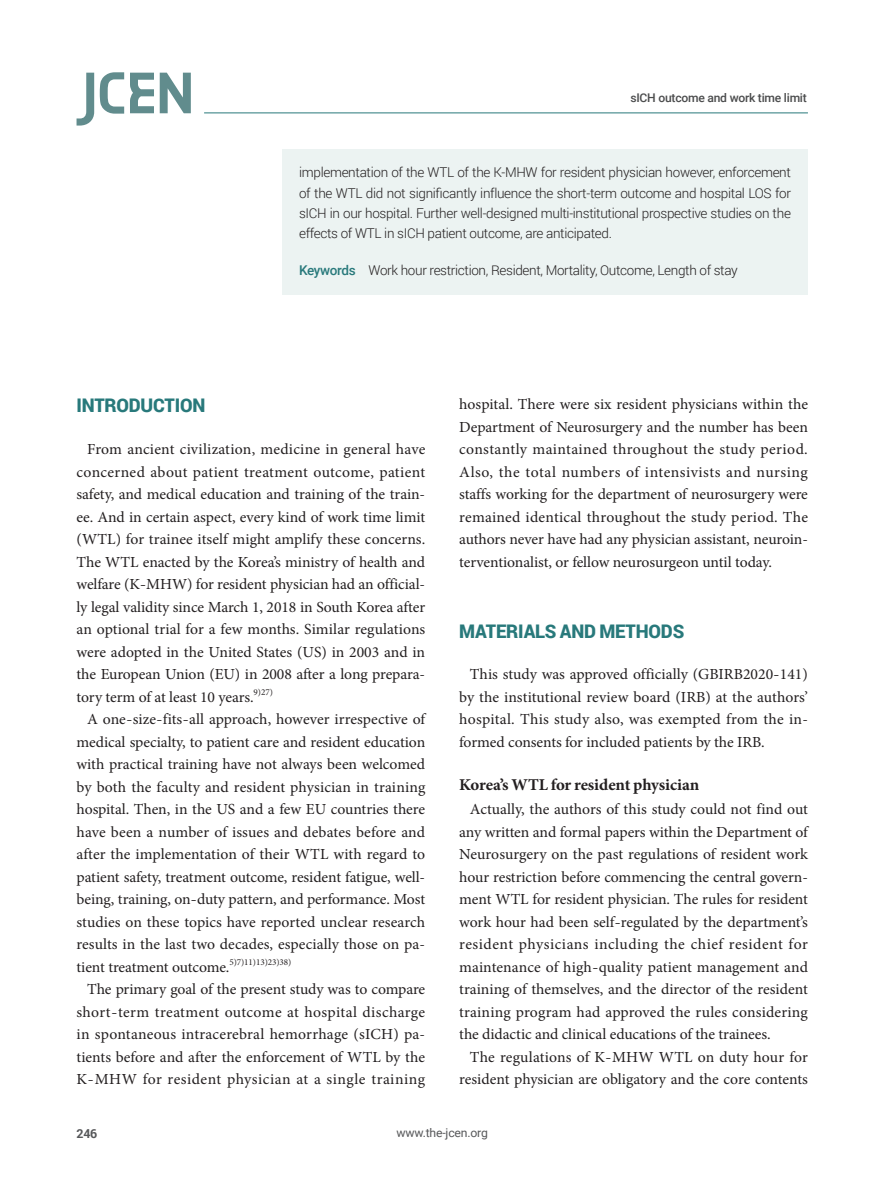
<style>
.page{position:relative;width:893px;height:1191px;background:#fff}
.page>*{position:absolute;margin:0;border:0;box-sizing:border-box;transform-origin:0 0}
.t1{font:900 18.75px "Roboto";letter-spacing:-.01em;color:#28797b}
.t2{font:700 16.5px "Minion Pro";letter-spacing:-.01em;color:#231f20}
.t3{font:15.3px/22.5px "Minion Pro";letter-spacing:-.005em;color:#231f20;text-align:justify}
.t4{font:300 13.5px/20.2px "Roboto";letter-spacing:-.025em;color:#231f20;text-align:justify}
.t5{font:700 12.3px "Roboto";color:#57585a}
.t6{font:500 12px "Roboto";letter-spacing:-.02em;color:#4b4c4d}
.t7{font:12px "Roboto";letter-spacing:-.015em;color:#57585a}
.t8{font:9px "Minion Pro";letter-spacing:-.005em;color:#231f20}
.s1{font-weight:500;color:#28797b}
.s2{font-family:"Adobe Myungjo Std";font-weight:500}
</style>
<div class="page">
<svg style="left:77px;top:73px;width:17px;height:53px"></svg>
<svg style="left:160px;top:73px;width:31px;height:40px"></svg>
<svg style="left:100px;top:72px;width:24px;height:42px"></svg>
<svg style="left:130px;top:73px;width:24px;height:40px"></svg>
<hr style="left:204px;top:112px;width:604px;height:1px;background:#28797b">
<div style="left:282px;top:149px;width:526px;height:145px;background:#ecf3f2"></div>
<p class="t6" style="left:630px;top:89px;width:178px">sICH outcome and work time limit</p>
<p class="t4" style="left:299px;top:162px;width:493px">implementation of the WTL of the K-MHW for resident physician however, enforcement of the WTL did not significantly influence the short-term outcome and hospital LOS for sICH in our hospital. Further well-designed multi-institutional prospective studies on the effects of WTL in sICH patient outcome, are anticipated.</p>
<p class="t4" style="left:299px;top:260px;width:440px"><span class="s1">Keywords</span><span class="s2">　</span>Work hour restriction, Resident, Mortality, Outcome, Length of stay</p>
<p class="t1" style="left:77px;top:392px;width:130px">INTRODUCTION</p>
<p class="t3" style="left:77px;top:438px;width:350px;text-indent:11px">From ancient civilization, medicine in general have concerned about patient treatment outcome, patient safety, and medical education and training of the train&shy;ee. And in certain aspect, every kind of work time limit (WTL) for trainee itself might amplify these concerns.<br>The WTL enacted by the Korea’s ministry of health and welfare (K-MHW) for resident physician had an official&shy;ly legal validity since March 1, 2018 in South Korea after an optional trial for a few months. Similar regulations were adopted in the United States (US) in 2003 and in the European Union (EU) in 2008 after a long prepara&shy;tory term of at least 10 years.</p>
<p class="t8" style="left:254px;top:685px;width:21px">9)27)</p>
<p class="t3" style="left:77px;top:708px;width:350px;text-indent:11px">A one-size-fits-all approach, however irrespective of medical specialty, to patient care and resident education with practical training have not always been welcomed by both the faculty and resident physician in training hospital. Then, in the US and a few EU countries there have been a number of issues and debates before and after the implementation of their WTL with regard to patient safety, treatment outcome, resident fatigue, well&shy;being, training, on-duty pattern, and performance. Most studies on these topics have reported unclear research results in the last two decades, especially those on pa&shy;tient treatment outcome.</p>
<p class="t8" style="left:229px;top:955px;width:64px">5)7)11)13)23)38)</p>
<p class="t3" style="left:77px;top:978px;width:350px;text-indent:11px">The primary goal of the present study was to compare short-term treatment outcome at hospital discharge in spontaneous intracerebral hemorrhage (sICH) pa&shy;tients before and after the enforcement of WTL by the K-MHW for resident physician at a single training</p>
<p class="t3" style="left:459px;top:393px;width:350px">hospital. There were six resident physicians within the Department of Neurosurgery and the number has been constantly maintained throughout the study period.<br>Also, the total numbers of intensivists and nursing staffs working for the department of neurosurgery were remained identical throughout the study period. The authors never have had any physician assistant, neuroin&shy;terventionalist, or fellow neurosurgeon until today.</p>
<p class="t1" style="left:459px;top:617px;width:227px">MATERIALS AND METHODS</p>
<p class="t3" style="left:459px;top:663px;width:350px;text-indent:11px">This study was approved officially (GBIRB2020-141) by the institutional review board (IRB) at the authors’ hospital. This study also, was exempted from the in&shy;formed consents for included patients by the IRB.</p>
<p class="t2" style="left:459px;top:773px;width:242px">Korea’s WTL for resident physician</p>
<p class="t3" style="left:459px;top:798px;width:350px;text-indent:11px">Actually, the authors of this study could not find out any written and formal papers within the Department of Neurosurgery on the past regulations of resident work hour restriction before commencing the central govern&shy;ment WTL for resident physician. The rules for resident work hour had been self-regulated by the department’s resident physicians including the chief resident for maintenance of high-quality patient management and training of themselves, and the director of the resident training program had approved the rules considering the didactic and clinical educations of the trainees.</p>
<p class="t3" style="left:459px;top:1045px;width:350px;text-align:right">The regulations of K-MHW WTL on duty hour for resident physician are obligatory and the core contents</p>
<p class="t5" style="left:77px;top:1124px;width:22px">246</p>
<p class="t7" style="left:396px;top:1124px;width:93px">www.the-jcen.org</p>
</div>
